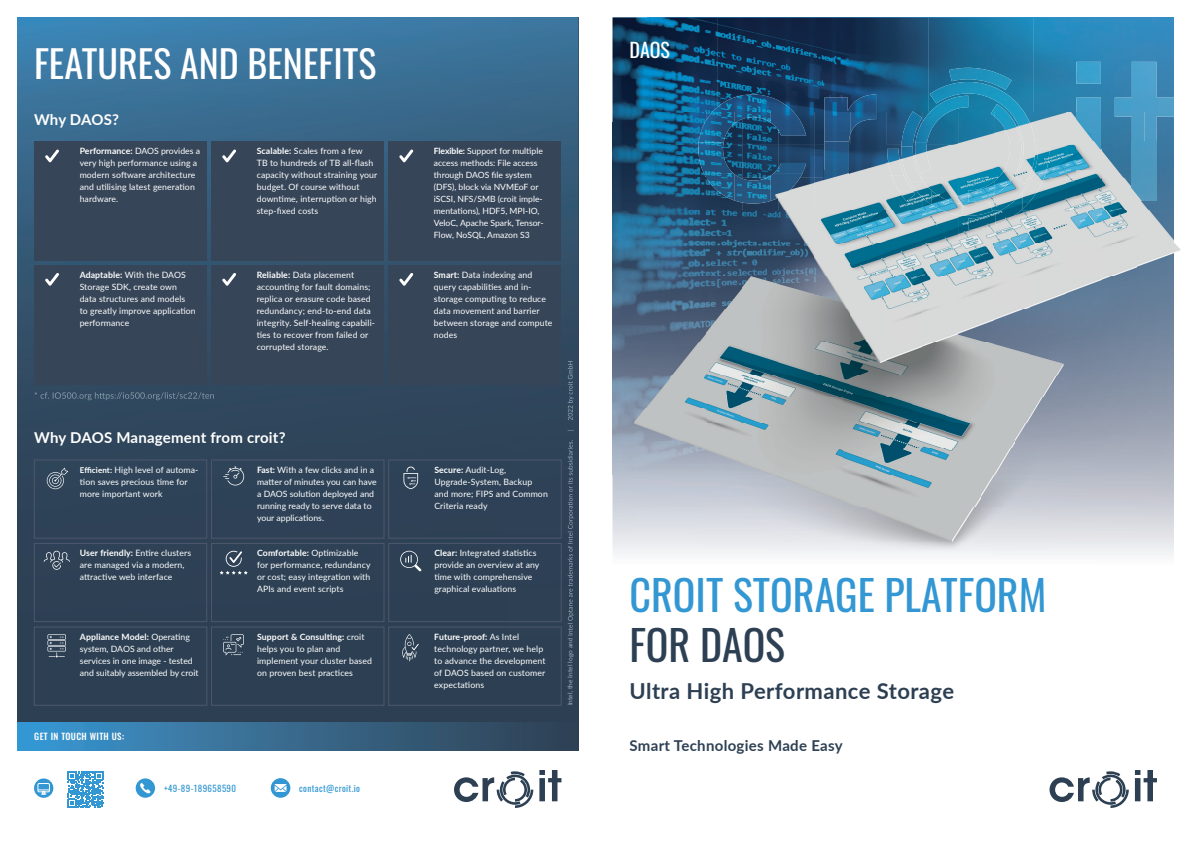
<style>
.page{position:relative;width:1191px;height:842px;background:#fff}
.page>*{position:absolute;margin:0;border:0;box-sizing:border-box;transform-origin:0 0}
.t1{font:42px "Oswald";color:#3297d3}
.t2{font:42px "Oswald";color:#2d4053}
.t3{font:38px "Oswald";color:#fff}
.t4{font:700 22px "Lato";letter-spacing:.02em;color:#2d4053}
.t5{font:20px "Oswald";color:#fff}
.t6{font:700 15px "Lato";letter-spacing:.01em;color:#fff}
.t7{font:700 15px "Lato";letter-spacing:.02em;color:#2d4053}
.t8{font:9px "Oswald";letter-spacing:.04em;color:#3297d3}
.t9{font:500 9px "Oswald";letter-spacing:.04em;color:#fff}
.t10{font:8.7px/12px "Lato";letter-spacing:.01em;color:#fff}
.t11{font:8.6px/12px "Lato";color:#fff}
.s1{font-weight:700}
.s2{font-weight:700;font-size:8px}
</style>
<div class="page">
<img style="left:612px;top:474px;width:22px;height:57px">
<img style="left:612px;top:17px;width:105px;height:106px">
<img style="left:717px;top:17px;width:457px;height:95px">
<img style="left:612px;top:123px;width:22px;height:351px">
<div style="left:17px;top:17px;width:561px;height:705px;background:#2d4053"></div>
<img style="left:17px;top:17px;width:561px;height:620px">
<div style="left:17px;top:722px;width:561px;height:29px;background:linear-gradient(to right,#3b97d0,#323e4e)"></div>
<svg style="left:1049px;top:771px;width:79px;height:37px"></svg>
<svg style="left:1134px;top:770px;width:23px;height:31px"></svg>
<svg style="left:454px;top:771px;width:79px;height:37px"></svg>
<svg style="left:539px;top:770px;width:22px;height:31px"></svg>
<svg style="left:271px;top:778px;width:19px;height:20px"></svg>
<svg style="left:136px;top:778px;width:19px;height:20px"></svg>
<div style="left:34px;top:142px;width:173px;height:119px;background:#364558"></div>
<img style="left:35px;top:392px;width:179px;height:8px">
<div style="left:34px;top:265px;width:173px;height:119px;background:#364558"></div>
<div style="left:34px;top:627px;width:173px;height:78px;border:1px solid #4e576a"></div>
<div style="left:211px;top:142px;width:173px;height:119px;background:#364558"></div>
<div style="left:388px;top:142px;width:173px;height:119px;background:#364558"></div>
<svg style="left:67px;top:771px;width:36px;height:36px"></svg>
<img style="left:929px;top:82px;width:95px;height:30px">
<img style="left:949px;top:68px;width:62px;height:22px">
<img style="left:712px;top:94px;width:81px;height:18px">
<img style="left:824px;top:94px;width:52px;height:18px">
<img style="left:1076px;top:62px;width:24px;height:50px">
<img style="left:1114px;top:62px;width:60px;height:50px">
<svg style="left:45px;top:149px;width:14px;height:13px"></svg>
<svg style="left:222px;top:149px;width:14px;height:13px"></svg>
<svg style="left:399px;top:149px;width:14px;height:13px"></svg>
<div style="left:388px;top:265px;width:173px;height:119px;background:#364558"></div>
<svg style="left:399px;top:273px;width:14px;height:13px"></svg>
<div style="left:211px;top:265px;width:173px;height:119px;background:#364558"></div>
<svg style="left:222px;top:273px;width:14px;height:13px"></svg>
<svg style="left:34px;top:778px;width:19px;height:20px"></svg>
<svg style="left:37px;top:783px;width:13px;height:12px"></svg>
<div style="left:34px;top:460px;width:173px;height:78px;border:1px solid #4e576a"></div>
<svg style="left:47px;top:468px;width:21px;height:21px"></svg>
<div style="left:211px;top:460px;width:173px;height:78px;border:1px solid #4e576a"></div>
<svg style="left:223px;top:467px;width:21px;height:18px"></svg>
<div style="left:388px;top:460px;width:173px;height:78px;border:1px solid #4e576a"></div>
<svg style="left:403px;top:467px;width:15px;height:22px"></svg>
<div style="left:34px;top:543px;width:173px;height:79px;border:1px solid #4e576a"></div>
<div style="left:211px;top:543px;width:173px;height:79px;border:1px solid #4e576a"></div>
<div style="left:388px;top:543px;width:173px;height:79px;border:1px solid #4e576a"></div>
<svg style="left:44px;top:551px;width:26px;height:19px"></svg>
<svg style="left:220px;top:551px;width:28px;height:23px"></svg>
<svg style="left:400px;top:551px;width:21px;height:20px"></svg>
<div style="left:211px;top:627px;width:173px;height:78px;border:1px solid #4e576a"></div>
<div style="left:388px;top:627px;width:173px;height:78px;border:1px solid #4e576a"></div>
<svg style="left:47px;top:634px;width:19px;height:23px"></svg>
<svg style="left:223px;top:634px;width:21px;height:21px"></svg>
<svg style="left:402px;top:634px;width:17px;height:27px"></svg>
<img style="left:567px;top:361px;width:7px;height:276px">
<img style="left:1174px;top:243px;width:6px;height:9px">
<img style="left:634px;top:408px;width:73px;height:134px">
<img style="left:634px;top:112px;width:108px;height:33px">
<img style="left:742px;top:124px;width:36px;height:21px">
<img style="left:778px;top:112px;width:353px;height:33px">
<img style="left:1156px;top:141px;width:18px;height:37px">
<img style="left:634px;top:145px;width:497px;height:33px">
<img style="left:634px;top:178px;width:540px;height:197px">
<img style="left:634px;top:375px;width:108px;height:33px">
<img style="left:742px;top:375px;width:288px;height:23px">
<img style="left:1030px;top:375px;width:144px;height:33px">
<img style="left:923px;top:112px;width:26px;height:31px">
<img style="left:923px;top:143px;width:8px;height:31px">
<svg style="left:990px;top:112px;width:4px;height:5px"></svg>
<img style="left:994px;top:112px;width:15px;height:30px">
<img style="left:1002px;top:142px;width:13px;height:30px">
<img style="left:968px;top:181px;width:26px;height:21px">
<img style="left:994px;top:172px;width:22px;height:23px">
<img style="left:901px;top:112px;width:22px;height:69px">
<img style="left:909px;top:181px;width:22px;height:24px">
<img style="left:931px;top:190px;width:31px;height:25px">
<img style="left:962px;top:200px;width:30px;height:16px">
<img style="left:1009px;top:112px;width:26px;height:48px">
<img style="left:1015px;top:160px;width:17px;height:24px">
<img style="left:1032px;top:149px;width:17px;height:27px">
<img style="left:1022px;top:176px;width:22px;height:27px">
<img style="left:968px;top:213px;width:27px;height:17px">
<img style="left:995px;top:203px;width:27px;height:22px">
<svg style="left:1012px;top:193px;width:16px;height:16px"></svg>
<img style="left:887px;top:149px;width:17px;height:26px">
<img style="left:891px;top:175px;width:24px;height:26px">
<img style="left:698px;top:112px;width:36px;height:61px">
<img style="left:734px;top:112px;width:36px;height:12px">
<img style="left:770px;top:112px;width:36px;height:24px">
<img style="left:774px;top:163px;width:32px;height:10px">
<img style="left:703px;top:173px;width:31px;height:27px">
<img style="left:734px;top:174px;width:36px;height:30px">
<img style="left:770px;top:173px;width:32px;height:28px">
<img style="left:824px;top:112px;width:26px;height:88px">
<img style="left:850px;top:112px;width:26px;height:23px">
<img style="left:1076px;top:112px;width:24px;height:88px">
<img style="left:1114px;top:112px;width:60px;height:29px">
<img style="left:1131px;top:141px;width:25px;height:59px">
<img style="left:707px;top:398px;width:342px;height:144px">
<svg style="left:45px;top:273px;width:14px;height:13px"></svg>
<h2 class="t3" style="left:34px;top:30px;width:344px">FEATURES AND BENEFITS</h2>
<h3 class="t6" style="left:34px;top:109px;width:87px">Why DAOS?</h3>
<p class="t10" style="left:80px;top:145px;width:122px"><span class="s1">Performance:</span> DAOS provides a very high performance using a modern software architecture and utilising latest generation hardware.</p>
<p class="t10" style="left:80px;top:268px;width:118px"><span class="s1">Adaptable:</span> With the DAOS<br>Storage SDK, create own data structures and models<br>to greatly improve application performance</p>
<p class="t10" style="left:257px;top:145px;width:122px"><span class="s1">Scalable:</span> Scales from a few<br>TB to hundreds of TB all-flash capacity without straining your budget. Of course without downtime, interruption or high step-fixed costs</p>
<p class="t11" style="left:434px;top:145px;width:111px"><span class="s1">Flexible:</span> Support for multiple access methods: File access through DAOS file system (DFS), block via NVMEoF or iSCSI, NFS/SMB (croit imple&shy;mentations), HDF5, MPI-IO,<br>VeloC, Apache Spark, Tensor-<br>Flow, NoSQL, Amazon S3</p>
<p class="t10" style="left:434px;top:268px;width:120px"><span class="s1">Smart:</span> Data indexing and query capabilities and in&shy;storage computing to reduce data movement and barrier between storage and compute nodes</p>
<p class="t10" style="left:257px;top:268px;width:120px"><span class="s1">Reliable:</span> Data placement accounting for fault domains; replica or erasure code based redundancy; end-to-end data integrity. Self-healing capabili&shy;ties to recover from failed or corrupted storage.</p>
<h3 class="t6" style="left:34px;top:427px;width:253px">Why DAOS Management from croit?</h3>
<p class="t10" style="left:80px;top:463px;width:120px"><span class="s2">Efficient:</span> High level of automa&shy;tion saves precious time for more important work</p>
<p class="t10" style="left:257px;top:463px;width:121px"><span class="s1">Fast:</span> With a few clicks and in a matter of minutes you can have a DAOS solution deployed and running ready to serve data to your applications.</p>
<p class="t10" style="left:434px;top:463px;width:115px"><span class="s1">Secure:</span> Audit-Log,<br>Upgrade-System, Backup and more; FIPS and Common<br>Criteria ready</p>
<p class="t10" style="left:80px;top:547px;width:113px"><span class="s1">User friendly:</span> Entire clusters are managed via a modern, attractive web interface</p>
<p class="t10" style="left:257px;top:547px;width:115px"><span class="s1">Comfortable:</span> Optimizable for performance, redundancy or cost; easy integration with<br>APIs and event scripts</p>
<p class="t10" style="left:434px;top:547px;width:107px"><span class="s1">Clear:</span> Integrated statistics provide an overview at any time with comprehensive graphical evaluations</p>
<p class="t10" style="left:80px;top:630px;width:120px"><span class="s1">Appliance Model:</span> Operating system, DAOS and other services in one image - tested and suitably assembled by croit</p>
<p class="t9" style="left:34px;top:732px;width:91px">GET IN TOUCH WITH US:</p>
<p class="t10" style="left:257px;top:630px;width:116px"><span class="s1">Support &amp; Consulting:</span> croit helps you to plan and implement your cluster based on proven best practices</p>
<p class="t10" style="left:434px;top:630px;width:113px"><span class="s1">Future-proof:</span> As Intel technology partner, we help to advance the development of DAOS based on customer expectations</p>
<p class="t8" style="left:164px;top:780px;width:74px">+49-89-189658590</p>
<p class="t8" style="left:299px;top:780px;width:62px">contact@croit.io</p>
<h3 class="t5" style="left:629px;top:32px;width:42px">DAOS</h3>
<h1 class="t1" style="left:629px;top:557px;width:418px">CROIT STORAGE PLATFORM</h1>
<h1 class="t2" style="left:629px;top:608px;width:157px">FOR DAOS</h1>
<h3 class="t4" style="left:629px;top:675px;width:326px">Ultra High Performance Storage</h3>
<h3 class="t7" style="left:629px;top:734px;width:215px">Smart Technologies Made Easy</h3>
</div>
